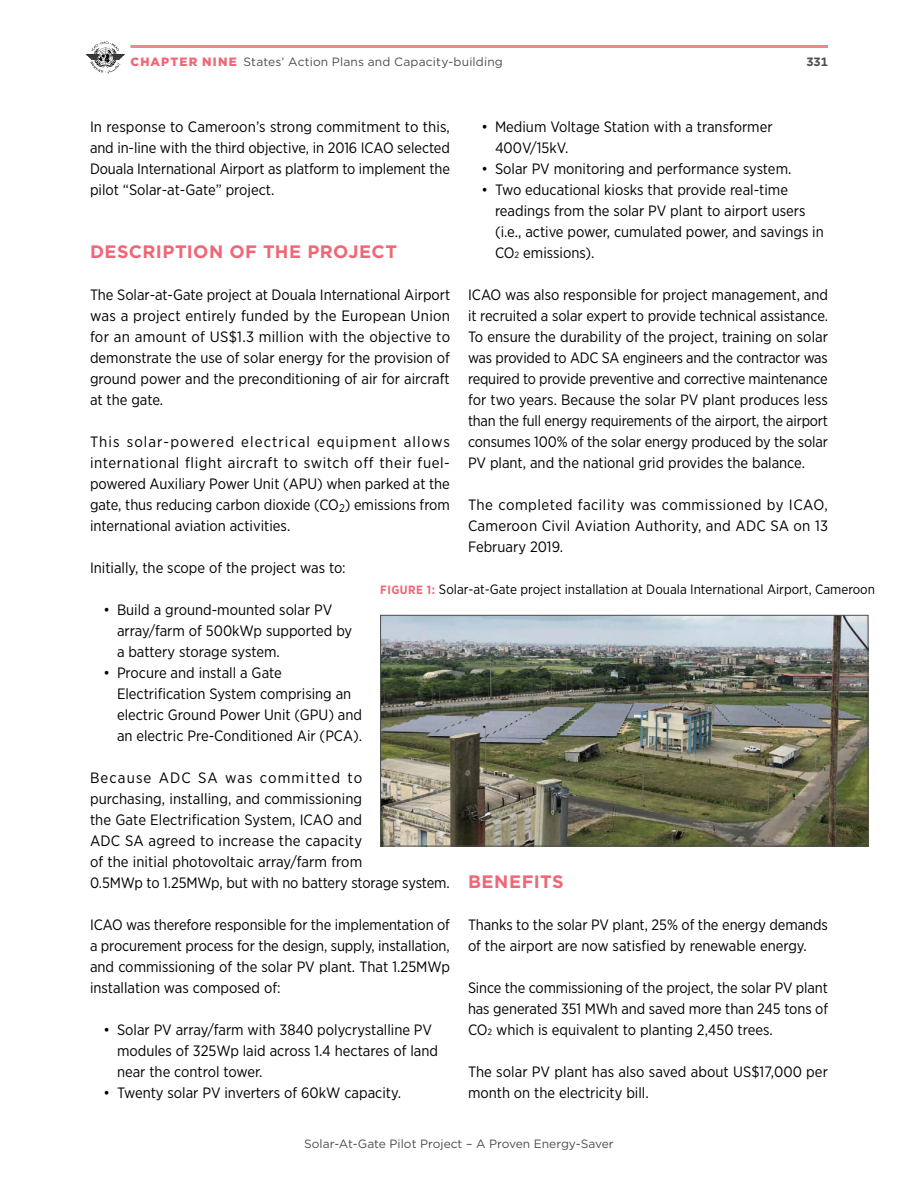
<style>
.page{position:relative;width:918px;height:1188px;background:#fff}
.page>*{position:absolute;margin:0;border:0;box-sizing:border-box;transform-origin:0 0}
.t1{font:700 18px "Gotham";letter-spacing:.025em;color:#f16676}
.t2{font:15px/21px "Gotham Narrow";color:#000}
.t3{font:13.5px "Gotham Narrow";color:#000}
.t4{font:12px "Gotham";color:#4d4d4f}
.t5{font:700 12px "Gotham";color:#4d4d4f}
.s1{font-weight:900;color:#f16676}
.s2{font-size:9px}
.s3{font-weight:700;font-size:12px;color:#f16676}
</style>
<div class="page">
<svg style="left:86px;top:41px;width:39px;height:33px"></svg>
<hr style="left:130px;top:45px;width:698px;height:3px;background:#f4858b">
<img style="left:382px;top:617px;width:484px;height:227px">
<div style="left:380px;top:615px;width:488px;height:231px;border:1px solid #4d4d4f"></div>
<p class="t4" style="left:130px;top:54px;width:374px"><span class="s1">CHAPTER NINE</span> States’ Action Plans and Capacity-building</p>
<p class="t5" style="left:806px;top:54px;width:23px">331</p>
<p class="t2" style="left:495px;top:116px;width:279px;text-indent:-14px">• Medium Voltage Station with a transformer<br>400V/15kV.</p>
<p class="t2" style="left:482px;top:158px;width:311px">• Solar PV monitoring and performance system.</p>
<p class="t2" style="left:495px;top:179px;width:330px;text-indent:-14px">• Two educational kiosks that provide real-time readings from the solar PV plant to airport users (i.e., active power, cumulated power, and savings in CO<span class="s2">2</span> emissions).</p>
<p class="t2" style="left:468px;top:284px;width:362px;text-align:justify">ICAO was also responsible for project management, and it recruited a solar expert to provide technical assistance.<br>To ensure the durability of the project, training on solar was provided to ADC SA engineers and the contractor was required to provide preventive and corrective maintenance for two years. Because the solar PV plant produces less than the full energy requirements of the airport, the airport consumes 100% of the solar energy produced by the solar PV plant, and the national grid provides the balance.</p>
<p class="t2" style="left:468px;top:494px;width:362px;text-align:justify">The completed facility was commissioned by ICAO, Cameroon Civil Aviation Authority, and ADC SA on 13<br>February 2019.</p>
<p class="t2" style="left:90px;top:116px;width:361px;text-align:justify">In response to Cameroon’s strong commitment to this, and in-line with the third objective, in 2016 ICAO selected Douala International Airport as platform to implement the pilot “Solar-at-Gate” project.</p>
<p class="t1" style="left:90px;top:240px;width:309px">DESCRIPTION OF THE PROJECT</p>
<p class="t2" style="left:90px;top:284px;width:362px;text-align:justify">The Solar-at-Gate project at Douala International Airport was a project entirely funded by the European Union for an amount of US$1.3 million with the objective to demonstrate the use of solar energy for the provision of ground power and the preconditioning of air for aircraft at the gate.</p>
<p class="t2" style="left:90px;top:431px;width:362px;text-align:justify">This solar-powered electrical equipment allows international flight aircraft to switch off their fuel&shy;powered Auxiliary Power Unit (APU) when parked at the gate, thus reducing carbon dioxide (CO<sub>2</sub>) emissions from international aviation activities.</p>
<p class="t2" style="left:90px;top:557px;width:257px">Initially, the scope of the project was to:</p>
<p class="t2" style="left:117px;top:599px;width:237px;text-indent:-14px">• Build a ground-mounted solar PV array/farm of 500kWp supported by a battery storage system.</p>
<p class="t2" style="left:117px;top:662px;width:247px;text-indent:-14px">• Procure and install a Gate Electrification System comprising an electric Ground Power Unit (GPU) and an electric Pre-Conditioned Air (PCA).</p>
<p class="t2" style="left:90px;top:767px;width:361px">Because ADC SA was committed to<br>purchasing, installing, and commissioning<br>the Gate Electrification System, ICAO and<br>ADC SA agreed to increase the capacity<br>of the initial photovoltaic array/farm from<br>0.5MWp to 1.25MWp, but with no battery storage system.</p>
<p class="t2" style="left:90px;top:914px;width:362px;text-align:justify">ICAO was therefore responsible for the implementation of a procurement process for the design, supply, installation, and commissioning of the solar PV plant. That 1.25MWp installation was composed of:</p>
<p class="t2" style="left:117px;top:1019px;width:323px;text-indent:-14px">• Solar PV array/farm with 3840 polycrystalline PV modules of 325Wp laid across 1.4 hectares of land near the control tower.</p>
<p class="t2" style="left:104px;top:1082px;width:299px">• Twenty solar PV inverters of 60kW capacity.</p>
<p class="t3" style="left:380px;top:581px;width:496px"><span class="s3">FIGURE 1:</span> Solar-at-Gate project installation at Douala International Airport, Cameroon</p>
<p class="t1" style="left:468px;top:870px;width:97px">BENEFITS</p>
<p class="t2" style="left:468px;top:914px;width:361px">Thanks to the solar PV plant, 25% of the energy demands of the airport are now satisfied by renewable energy.</p>
<p class="t2" style="left:468px;top:977px;width:362px;text-align:justify">Since the commissioning of the project, the solar PV plant has generated 351 MWh and saved more than 245 tons of CO<span class="s2">2</span> which is equivalent to planting 2,450 trees.</p>
<p class="t2" style="left:468px;top:1061px;width:362px">The solar PV plant has also saved about US$17,000 per month on the electricity bill.</p>
<p class="t4" style="left:304px;top:1136px;width:311px">Solar-At-Gate Pilot Project – A Proven Energy-Saver</p>
</div>
